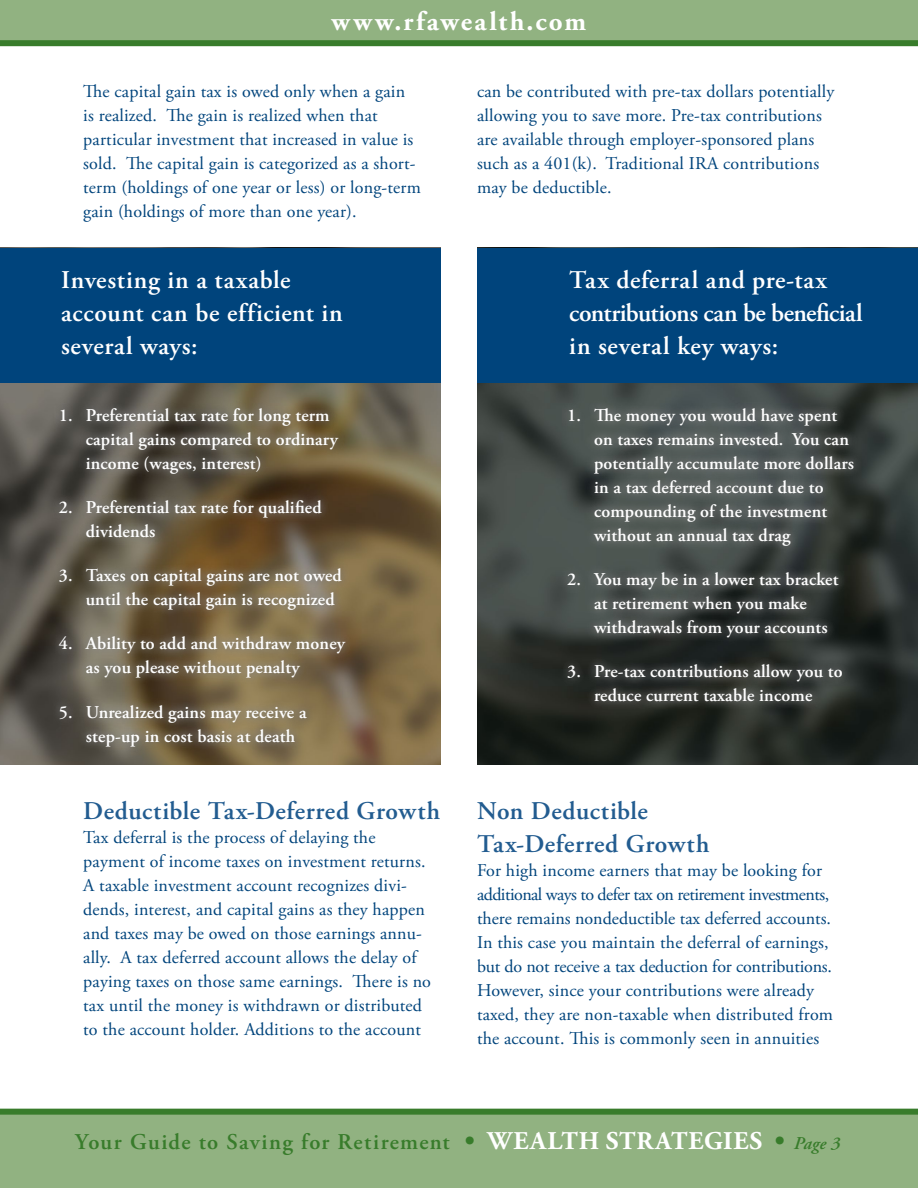
<style>
.page{position:relative;width:918px;height:1188px;background:#fff}
.page>*{position:absolute;margin:0;border:0;box-sizing:border-box;transform-origin:0 0}
.t1{font:700 27px "Adobe Garamond Pro";letter-spacing:.085em;color:#fff}
.t2{font:600 25.5px/33px "Adobe Garamond Pro";letter-spacing:.025em;color:#fff}
.t3{font:600 25.5px/33px "Adobe Garamond Pro";letter-spacing:.02em;color:#225c90}
.t4{font:600 22.5px "Adobe Garamond Pro";letter-spacing:.055em;color:#387c2b}
.t5{font:18px/24px "Adobe Garamond Pro";letter-spacing:.01em;color:#00447c}
.t6{font:600 18px/24px "Adobe Garamond Pro";letter-spacing:.01em;color:#fff}
.s1{font-weight:700;font-size:25.5px}
.s2{font-weight:700;font-size:25.5px;color:#fff}
.s3{font-style:italic;font-size:18px}
</style>
<div class="page">
<div style="left:0;top:0;width:918px;height:40px;background:#91b281"></div>
<div style="left:0;top:1112px;width:918px;height:76px;background:#91b281"></div>
<div style="left:0;top:40px;width:918px;height:6px;background:#387c2b"></div>
<div style="left:0;top:1109px;width:918px;height:6px;background:#387c2b"></div>
<img style="left:0;top:382px;width:441px;height:383px">
<div style="left:0;top:248px;width:441px;height:134px;background:#00447c"></div>
<div style="left:51px;top:398px;width:303px;height:357px;background:#fff;opacity:.75"></div>
<img style="left:477px;top:382px;width:441px;height:383px">
<div style="left:477px;top:248px;width:441px;height:134px;background:#00447c"></div>
<div style="left:559px;top:398px;width:304px;height:313px;background:#fff;opacity:.75"></div>
<h1 class="t1" style="left:332px;top:6px;width:256px">www.rfawealth.com</h1>
<p class="t5" style="left:83px;top:80px;width:339px">The capital gain tax is owed only when a gain<br>is realized. The gain is realized when that particular investment that increased in value is sold. The capital gain is categorized as a short&shy;term (holdings of one year or less) or long-term gain (holdings of more than one year).</p>
<h2 class="t2" style="left:61px;top:264px;width:283px">Investing in a taxable account can be efficient in several ways:</h2>
<p class="t6" style="left:86px;top:403px;width:254px;text-indent:-27px">1. Preferential tax rate for long term capital gains compared to ordinary income (wages, interest)</p>
<p class="t6" style="left:86px;top:495px;width:237px;text-indent:-27px">2. Preferential tax rate for qualified dividends</p>
<p class="t6" style="left:86px;top:564px;width:258px;text-indent:-27px">3. Taxes on capital gains are not owed until the capital gain is recognized</p>
<p class="t6" style="left:86px;top:632px;width:261px;text-indent:-27px">4. Ability to add and withdraw money as you please without penalty</p>
<p class="t6" style="left:86px;top:700px;width:222px;text-indent:-27px">5. Unrealized gains may receive a step-up in cost basis at death</p>
<h2 class="t3" style="left:83px;top:794px;width:358px">Deductible Tax-Deferred Growth</h2>
<p class="t5" style="left:83px;top:826px;width:349px">Tax deferral is the process of delaying the payment of income taxes on investment returns.<br>A taxable investment account recognizes divi&shy;dends, interest, and capital gains as they happen and taxes may be owed on those earnings annu&shy;ally. A tax deferred account allows the delay of paying taxes on those same earnings. There is no tax until the money is withdrawn or distributed to the account holder. Additions to the account</p>
<p class="t5" style="left:477px;top:80px;width:359px">can be contributed with pre-tax dollars potentially allowing you to save more. Pre-tax contributions are available through employer-sponsored plans such as a 401(k). Traditional IRA contributions may be deductible.</p>
<h2 class="t2" style="left:569px;top:264px;width:295px">Tax deferral and pre-tax contributions can be beneficial in several key ways:</h2>
<p class="t6" style="left:594px;top:403px;width:262px;text-indent:-27px">1. The money you would have spent on taxes remains invested. You can potentially accumulate more dollars in a tax deferred account due to compounding of the investment without an annual tax drag</p>
<p class="t6" style="left:594px;top:567px;width:246px;text-indent:-27px">2. You may be in a lower tax bracket at retirement when you make withdrawals from your accounts</p>
<p class="t6" style="left:567px;top:660px;width:277px;text-align:center">3. Pre-tax contributions allow you to reduce current taxable income</p>
<h2 class="t3" style="left:477px;top:794px;width:234px">Non Deductible<br>Tax-Deferred Growth</h2>
<p class="t5" style="left:477px;top:859px;width:358px">For high income earners that may be looking for additional ways to defer tax on retirement investments, there remains nondeductible tax deferred accounts.<br>In this case you maintain the deferral of earnings, but do not receive a tax deduction for contributions.<br>However, since your contributions were already taxed, they are non-taxable when distributed from the account. This is commonly seen in annuities</p>
<p class="t4" style="left:75px;top:1129px;width:766px">Your Guide to Saving for Retirement <span class="s1">•</span> <span class="s2">WEALTH STRATEGIES</span> <span class="s1">•</span> <span class="s3">Page 3</span></p>
</div>
